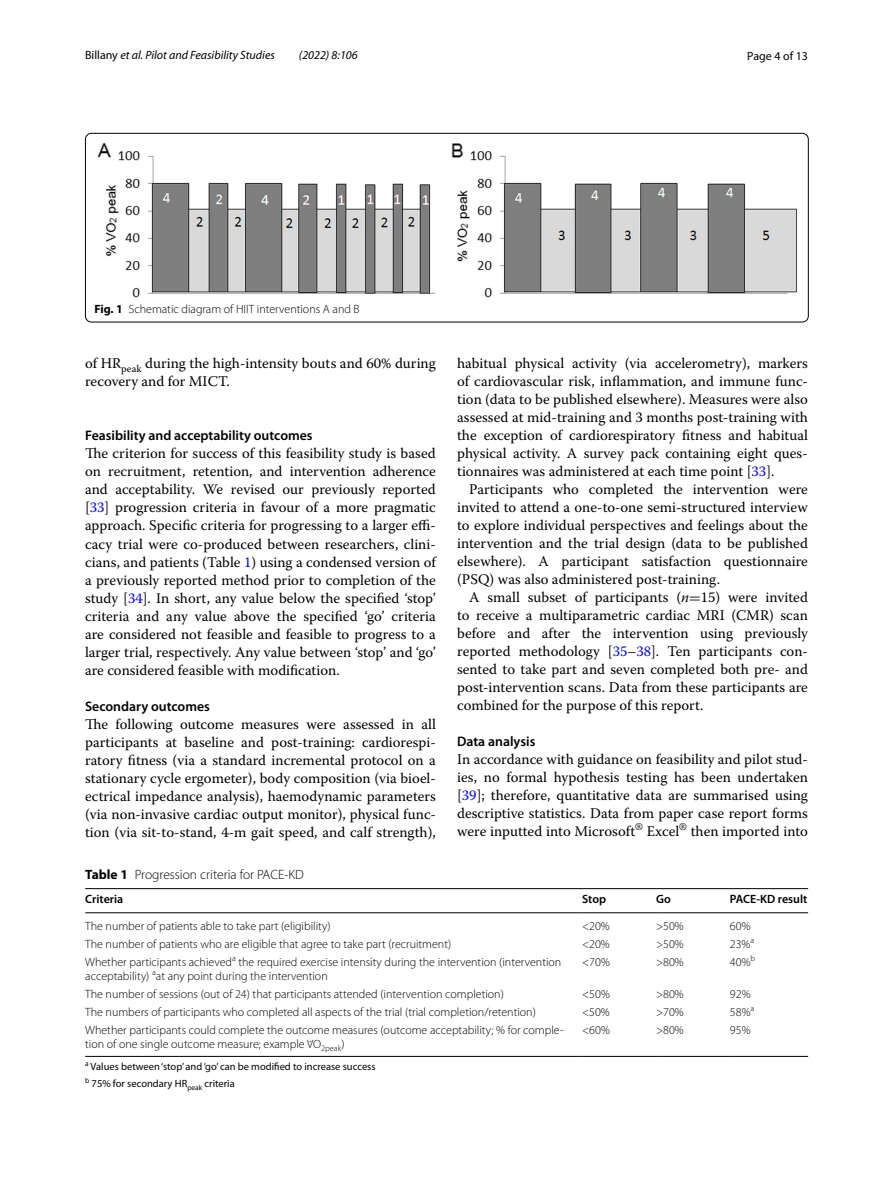
<style>
.page{position:relative;width:893px;height:1187px;background:#fff}
.page>*{position:absolute;margin:0;border:0;box-sizing:border-box;transform-origin:0 0}
.t1{font:14.7px/18px "Warnock Pro";color:#000;text-align:justify}
.t2{font:600 13.8px "Myriad Pro";color:#000}
.t3{font:300 13.5px "Myriad Pro";color:#000}
.t4{font:300 12px/13.5px "Myriad Pro";color:#000}
.t5{font:italic 12px "Myriad Pro";color:#000}
.t6{font:600 12px "Myriad Pro";color:#000}
.t7{font:12px "Myriad Pro";color:#000}
.t8{font:10.5px/17px "Myriad Pro";color:#000}
.s1{font-style:normal}
.s2{font-weight:700}
.s3{color:#00f}
.s4{font-style:italic}
.s5{font-family:"MTSY"}
.s6{font-family:"Code 2000";font-weight:400}
</style>
<div class="page">
<img style="left:97px;top:143px;width:700px;height:154px">
<div style="left:85px;top:133px;width:723px;height:189px;border:1px solid #000;border-radius:6px"></div>
<hr style="left:85px;top:888px;width:497px;height:1px;background:#000">
<hr style="left:85px;top:912px;width:497px;height:1px;background:#000">
<hr style="left:582px;top:888px;width:74px;height:1px;background:#000">
<hr style="left:582px;top:912px;width:74px;height:1px;background:#000">
<hr style="left:656px;top:888px;width:74px;height:1px;background:#000">
<hr style="left:656px;top:912px;width:74px;height:1px;background:#000">
<hr style="left:730px;top:888px;width:78px;height:1px;background:#000">
<hr style="left:730px;top:912px;width:78px;height:1px;background:#000">
<hr style="left:85px;top:1056px;width:497px;height:1px;background:#000">
<hr style="left:582px;top:1056px;width:74px;height:1px;background:#000">
<hr style="left:656px;top:1056px;width:74px;height:1px;background:#000">
<hr style="left:730px;top:1056px;width:78px;height:1px;background:#000">
<p class="t5" style="left:85px;top:48px;width:191px"><span class="s1">Billany</span> et al. Pilot and Feasibility Studies</p>
<p class="t5" style="left:299px;top:48px;width:60px">(2022) 8:106</p>
<p class="t7" style="left:747px;top:48px;width:62px">Page 4 of 13</p>
<p class="t4" style="left:94px;top:302px;width:267px"><span class="s2">Fig. 1</span> Schematic diagram of HIIT interventions A and B</p>
<p class="t1" style="left:85px;top:354px;width:352px">of HR<sub>peak</sub> during the high-intensity bouts and 60% during recovery and for MICT.</p>
<p class="t2" style="left:85px;top:427px;width:229px">Feasibility and acceptability outcomes</p>
<p class="t1" style="left:85px;top:444px;width:352px">The criterion for success of this feasibility study is based on recruitment, retention, and intervention adherence and acceptability. We revised our previously reported [<span class="s3">33</span>] progression criteria in favour of a more pragmatic approach. Specific criteria for progressing to a larger effi&shy;cacy trial were co-produced between researchers, clini&shy;cians, and patients (Table <span class="s3">1</span>) using a condensed version of a previously reported method prior to completion of the study [<span class="s3">34</span>]. In short, any value below the specified ‘stop’ criteria and any value above the specified ‘go’ criteria are considered not feasible and feasible to progress to a larger trial, respectively. Any value between ‘stop’ and ‘go’ are considered feasible with modification.</p>
<p class="t2" style="left:85px;top:697px;width:126px">Secondary outcomes</p>
<p class="t1" style="left:85px;top:714px;width:352px">The following outcome measures were assessed in all participants at baseline and post-training: cardiorespi&shy;ratory fitness (via a standard incremental protocol on a stationary cycle ergometer), body composition (via bioel&shy;ectrical impedance analysis), haemodynamic parameters (via non-invasive cardiac output monitor), physical func&shy;tion (via sit-to-stand, 4-m gait speed, and calf strength),</p>
<p class="t3" style="left:85px;top:866px;width:220px"><span class="s2">Table 1</span> Progression criteria for PACE-KD</p>
<p class="t1" style="left:457px;top:354px;width:352px">habitual physical activity (via accelerometry), markers of cardiovascular risk, inflammation, and immune func&shy;tion (data to be published elsewhere). Measures were also assessed at mid-training and 3 months post-training with the exception of cardiorespiratory fitness and habitual physical activity. A survey pack containing eight ques&shy;tionnaires was administered at each time point [<span class="s3">33</span>].</p>
<p class="t1" style="left:457px;top:480px;width:352px;text-indent:12px">Participants who completed the intervention were invited to attend a one-to-one semi-structured interview to explore individual perspectives and feelings about the intervention and the trial design (data to be published elsewhere). A participant satisfaction questionnaire (PSQ) was also administered post-training.</p>
<p class="t1" style="left:457px;top:588px;width:352px;text-indent:12px">A small subset of participants (<span class="s4">n</span><span class="s5">=</span>15) were invited to receive a multiparametric cardiac MRI (CMR) scan before and after the intervention using previously reported methodology [<span class="s3">35</span>–<span class="s3">38</span>]. Ten participants con&shy;sented to take part and seven completed both pre- and post-intervention scans. Data from these participants are combined for the purpose of this report.</p>
<p class="t2" style="left:457px;top:732px;width:80px">Data analysis</p>
<p class="t1" style="left:457px;top:750px;width:352px">In accordance with guidance on feasibility and pilot stud&shy;ies, no formal hypothesis testing has been undertaken [<span class="s3">39</span>]; therefore, quantitative data are summarised using descriptive statistics. Data from paper case report forms were inputted into Microsoft<sup>®</sup> Excel<sup>®</sup> then imported into</p>
<p class="t6" style="left:85px;top:891px;width:40px">Criteria</p>
<p class="t6" style="left:582px;top:891px;width:26px">Stop</p>
<p class="t6" style="left:656px;top:891px;width:16px">Go</p>
<p class="t6" style="left:730px;top:891px;width:79px">PACE-KD result</p>
<p class="t4" style="left:85px;top:919px;width:247px">The number of patients able to take part (eligibility)</p>
<p class="t4" style="left:582px;top:919px;width:29px">&lt;20%</p>
<p class="t4" style="left:656px;top:919px;width:29px">&gt;50%</p>
<p class="t4" style="left:730px;top:919px;width:22px">60%</p>
<p class="t4" style="left:85px;top:937px;width:368px">The number of patients who are eligible that agree to take part (recruitment)</p>
<p class="t4" style="left:582px;top:937px;width:29px">&lt;20%</p>
<p class="t4" style="left:656px;top:937px;width:29px">&gt;50%</p>
<p class="t4" style="left:730px;top:937px;width:26px">23%<sup>a</sup></p>
<p class="t4" style="left:85px;top:955px;width:478px">Whether participants achieved<sup>a</sup> the required exercise intensity during the intervention (intervention acceptability) <sup>a</sup>at any point during the intervention</p>
<p class="t4" style="left:582px;top:955px;width:29px">&lt;70%</p>
<p class="t4" style="left:656px;top:955px;width:29px">&gt;80%</p>
<p class="t4" style="left:730px;top:955px;width:27px">40%<sup>b</sup></p>
<p class="t4" style="left:85px;top:987px;width:420px">The number of sessions (out of 24) that participants attended (intervention completion)</p>
<p class="t4" style="left:582px;top:987px;width:29px">&lt;50%</p>
<p class="t4" style="left:656px;top:987px;width:29px">&gt;80%</p>
<p class="t4" style="left:730px;top:987px;width:22px">92%</p>
<p class="t4" style="left:85px;top:1005px;width:452px">The numbers of participants who completed all aspects of the trial (trial completion/retention)</p>
<p class="t4" style="left:582px;top:1005px;width:29px">&lt;50%</p>
<p class="t4" style="left:656px;top:1005px;width:29px">&gt;70%</p>
<p class="t4" style="left:730px;top:1005px;width:26px">58%<sup>a</sup></p>
<p class="t4" style="left:85px;top:1023px;width:480px">Whether participants could complete the outcome measures (outcome acceptability; % for comple‑ tion of one single outcome measure; example V<span class="s6">̇</span>O<sub>2peak</sub>)</p>
<p class="t4" style="left:582px;top:1023px;width:29px">&lt;60%</p>
<p class="t4" style="left:656px;top:1023px;width:29px">&gt;80%</p>
<p class="t4" style="left:730px;top:1023px;width:22px">95%</p>
<p class="t8" style="left:85px;top:1057px;width:292px"><sup>a</sup> Values between ‘stop’ and ‘go’ can be modified to increase success <sup>b</sup> 75% for secondary HR<sub>peak</sub> criteria</p>
</div>
